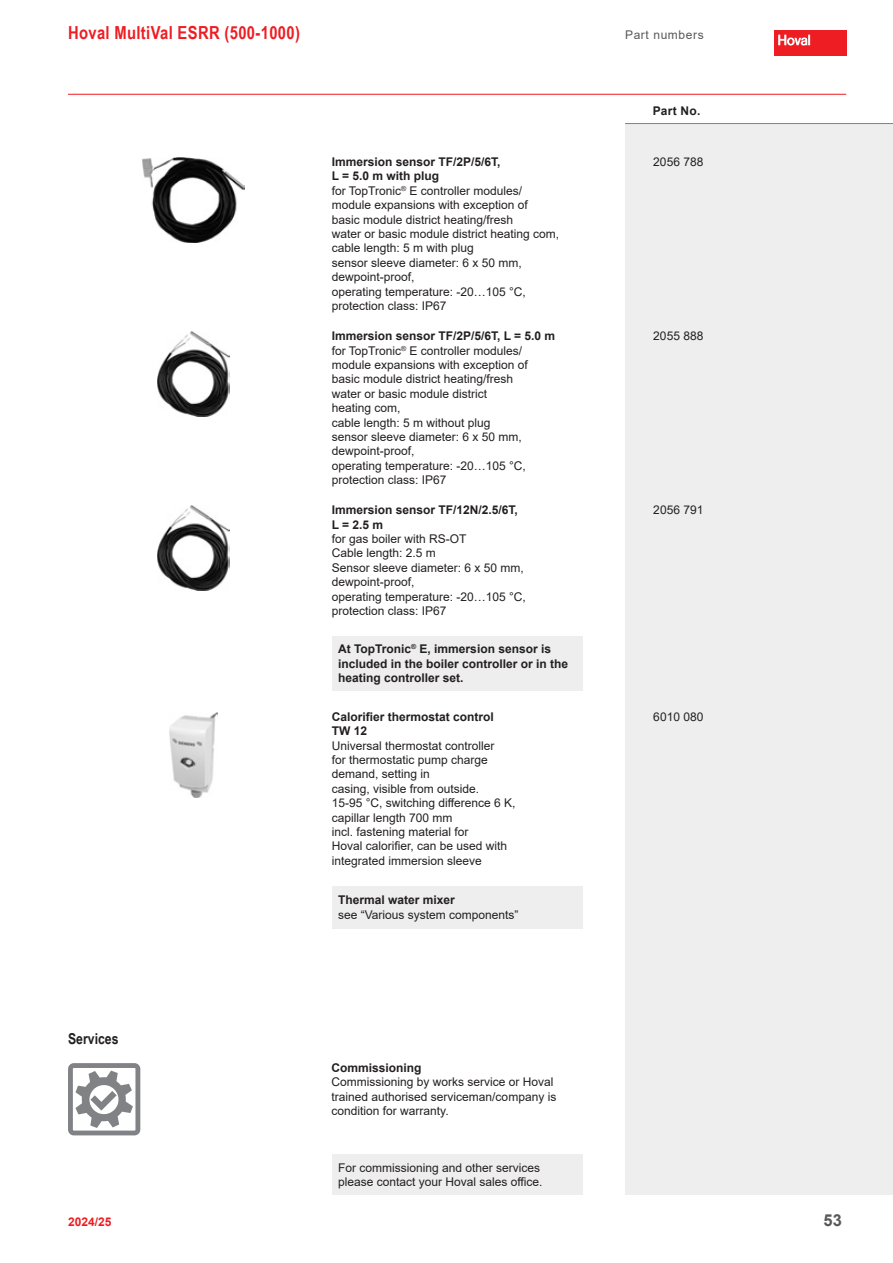
<style>
.page{position:relative;width:893px;height:1263px;background:#fff}
.page>*{position:absolute;margin:0;border:0;box-sizing:border-box;transform-origin:0 0}
.t1{font:700 18px "Arial Narrow";letter-spacing:.02em;color:#ee1d23}
.t2{font:700 16.5px "Arial";color:#57585a}
.t3{font:700 15px "Arial Narrow";color:#231f20}
.t4{font:12px/14.4px "Arial";color:#231f20}
.t5{font:700 12px/14.4px "Arial";color:#231f20}
.t6{font:12px "Arial";letter-spacing:.05em;color:#57585a}
.t7{font:700 12px "Arial";color:#ee1d23}
.s1{font-weight:700}
</style>
<div class="page">
<div style="left:625px;top:123px;width:268px;height:1072px;background:#eee"></div>
<hr style="left:625px;top:123px;width:268px;height:1px;background:#808285">
<hr style="left:68px;top:94px;width:778px;height:1px;background:#ee1d23">
<div style="left:774px;top:30px;width:72px;height:26px;background:#ee1d23"></div>
<svg style="left:778px;top:35px;width:32px;height:11px"></svg>
<img style="left:143px;top:157px;width:101px;height:85px">
<img style="left:158px;top:331px;width:71px;height:85px">
<img style="left:158px;top:505px;width:71px;height:85px">
<img style="left:170px;top:712px;width:47px;height:85px">
<div style="left:332px;top:636px;width:251px;height:55px;background:#eee"></div>
<div style="left:332px;top:886px;width:251px;height:42px;background:#eee"></div>
<div style="left:332px;top:1155px;width:251px;height:40px;background:#eee"></div>
<svg style="left:68px;top:1063px;width:72px;height:72px"></svg>
<h1 class="t1" style="left:68px;top:22px;width:233px">Hoval MultiVal ESRR (500-1000)</h1>
<p class="t6" style="left:625px;top:28px;width:80px">Part numbers</p>
<p class="t5" style="left:653px;top:104px;width:49px">Part No.</p>
<p class="t4" style="left:332px;top:155px;width:229px"><span class="s1">Immersion sensor TF/2P/5/6T,<br>L = 5.0 m with plug<br></span>for TopTronic<sup>®</sup> E controller modules/ module expansions with exception of<br>basic module district heating/fresh<br>water or basic module district heating com, cable length: 5 m with plug<br>sensor sleeve diameter: 6 x 50 mm, dewpoint-proof,<br>operating temperature: -20…105 °C, protection class: IP67</p>
<p class="t4" style="left:653px;top:155px;width:52px">2056 788</p>
<p class="t4" style="left:332px;top:329px;width:225px"><span class="s1">Immersion sensor TF/2P/5/6T, L = 5.0 m </span>for TopTronic<sup>®</sup> E controller modules/ module expansions with exception of basic module district heating/fresh<br>water or basic module district<br>heating com,<br>cable length: 5 m without plug<br>sensor sleeve diameter: 6 x 50 mm, dewpoint-proof,<br>operating temperature: -20…105 °C, protection class: IP67</p>
<p class="t4" style="left:653px;top:329px;width:52px">2055 888</p>
<p class="t5" style="left:332px;top:503px;width:188px">Immersion sensor TF/12N/2.5/6T,<br>L = 2.5 m</p>
<p class="t4" style="left:332px;top:531px;width:196px">for gas boiler with RS-OT<br>Cable length: 2.5 m<br>Sensor sleeve diameter: 6 x 50 mm, dewpoint-proof,<br>operating temperature: -20…105 °C, protection class: IP67</p>
<p class="t4" style="left:653px;top:503px;width:52px">2056 791</p>
<p class="t3" style="left:68px;top:1030px;width:52px">Services</p>
<p class="t5" style="left:338px;top:642px;width:232px">At TopTronic<sup>®</sup> E, immersion sensor is included in the boiler controller or in the heating controller set.</p>
<p class="t5" style="left:332px;top:709px;width:164px">Calorifier thermostat control<br>TW 12</p>
<p class="t4" style="left:332px;top:738px;width:185px">Universal thermostat controller<br>for thermostatic pump charge demand, setting in<br>casing, visible from outside.<br>15-95 °C, switching difference 6 K, capillar length 700 mm<br>incl. fastening material for<br>Hoval calorifier, can be used with integrated immersion sleeve</p>
<p class="t5" style="left:338px;top:893px;width:118px">Thermal water mixer</p>
<p class="t4" style="left:338px;top:907px;width:182px">see “Various system components”</p>
<p class="t5" style="left:332px;top:1060px;width:92px">Commissioning</p>
<p class="t4" style="left:332px;top:1075px;width:226px">Commissioning by works service or Hoval trained authorised serviceman/company is condition for warranty.</p>
<p class="t4" style="left:338px;top:1161px;width:206px">For commissioning and other services please contact your Hoval sales office.</p>
<p class="t4" style="left:653px;top:709px;width:52px">6010 080</p>
<p class="t7" style="left:68px;top:1215px;width:45px">2024/25</p>
<h2 class="t2" style="left:824px;top:1211px;width:20px">53</h2>
</div>
